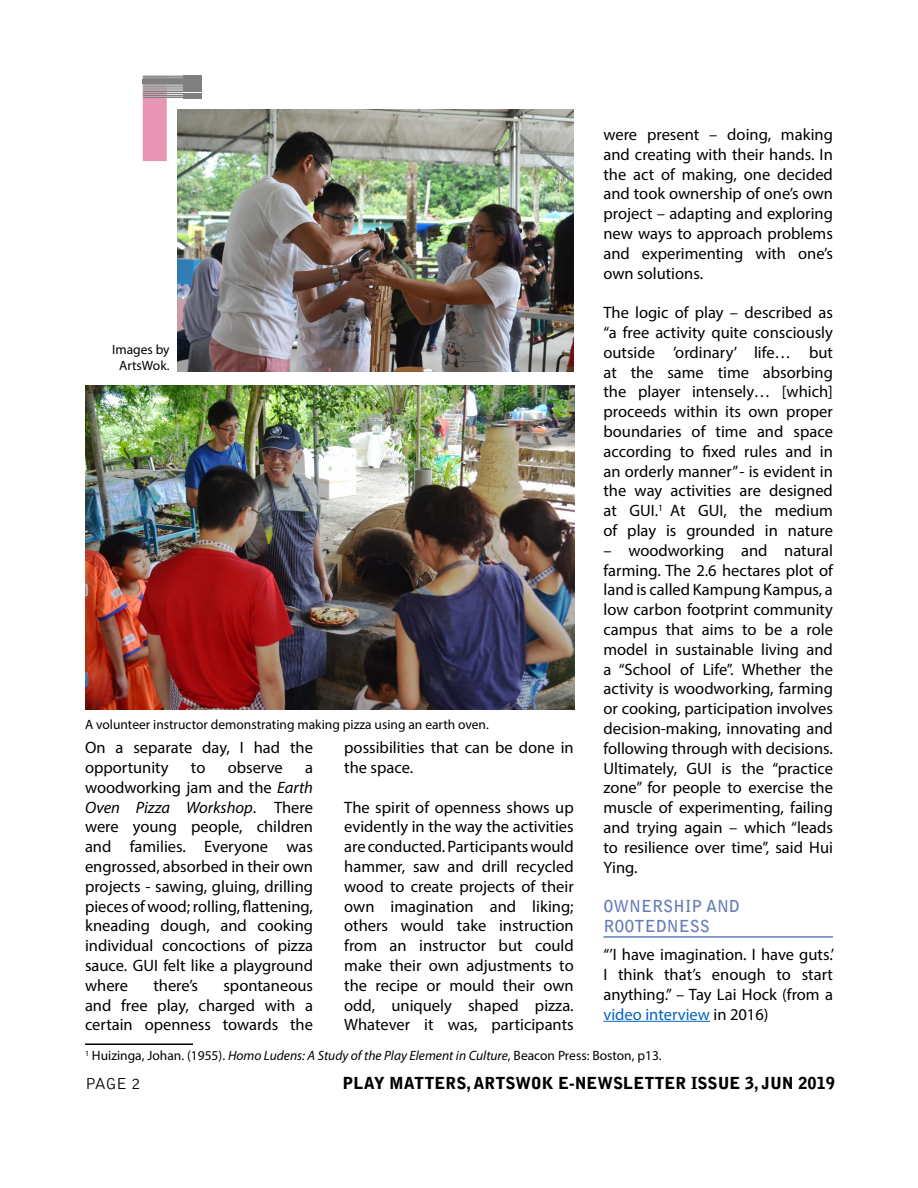
<style>
.page{position:relative;width:918px;height:1188px;background:#fff}
.page>*{position:absolute;margin:0;border:0;box-sizing:border-box;transform-origin:0 0}
.t1{font:16.5px/19.8px "Myriad Pro";color:#000;text-align:justify}
.t2{font:900 16.5px "Bell Gothic Std";color:#000}
.t3{font:700 16.5px/19.8px "Bell Gothic Std";color:#667db5}
.t4{font:300 16.5px "Bell Gothic Std";color:#000}
.t5{font:13.5px/16.2px "Myriad Pro";color:#000;text-align:center}
.s1{color:#0563c1}
.s2{font-style:italic}
</style>
<div class="page">
<hr style="left:85px;top:1043px;width:108px;height:2px;background:#000">
<hr style="left:603px;top:936px;width:230px;height:2px;background:#667db5">
<hr style="left:603px;top:1021px;width:107px;height:1px;background:#0563c1">
<img style="left:85px;top:385px;width:490px;height:324px">
<img style="left:177px;top:110px;width:397px;height:262px">
<svg style="left:143px;top:76px;width:58px;height:85px"></svg>
<p class="t1" style="left:603px;top:124px;width:231px">were present – doing, making and creating with their hands. In the act of making, one decided and took ownership of one’s own project – adapting and exploring new ways to approach problems and experimenting with one’s own solutions.</p>
<p class="t1" style="left:603px;top:302px;width:231px">The logic of play – described as “a free activity quite consciously outside ’ordinary’ life… but at the same time absorbing the player intensely… [which] proceeds within its own proper boundaries of time and space according to fixed rules and in an orderly manner”- is evident in the way activities are designed at GUI.<sup>1</sup> At GUI, the medium of play is grounded in nature</p>
<p class="t1" style="left:603px;top:540px;width:231px">– woodworking and natural farming. The 2.6 hectares plot of land is called Kampung Kampus, a low carbon footprint community campus that aims to be a role model in sustainable living and a “School of Life”. Whether the activity is woodworking, farming or cooking, participation involves decision-making, innovating and following through with decisions.<br>Ultimately, GUI is the “practice zone” for people to exercise the muscle of experimenting, failing and trying again – which “leads to resilience over time”, said Hui Ying.</p>
<p class="t3" style="left:603px;top:896px;width:138px">OWNERSHIP AND<br>ROOTEDNESS</p>
<p class="t1" style="left:603px;top:945px;width:232px">“’I have imagination. I have guts.’ I think that’s enough to start anything.” – Tay Lai Hock (from a <span class="s1">video interview</span> in 2016)</p>
<p class="t5" style="left:112px;top:341px;width:59px">Images by<br>ArtsWok.</p>
<p class="t5" style="left:85px;top:716px;width:405px">A volunteer instructor demonstrating making pizza using an earth oven.</p>
<p class="t1" style="left:85px;top:738px;width:229px">On a separate day, I had the opportunity</p>
<p class="t1" style="left:344px;top:738px;width:231px">possibilities that can be done in the space.</p>
<p class="t1" style="left:344px;top:797px;width:231px">The spirit of openness shows up evidently in the way the activities are conducted. Participants would hammer, saw and drill recycled wood to create projects of their own imagination and liking; others would take instruction from an instructor but could make their own adjustments to the recipe or mould their own odd, uniquely shaped pizza.<br>Whatever it was, participants</p>
<p class="t1" style="left:191px;top:757px;width:16px">to</p>
<p class="t1" style="left:228px;top:757px;width:57px">observe</p>
<p class="t1" style="left:85px;top:757px;width:230px;text-indent:220px">a woodworking jam and the <span class="s2">Earth Oven Pizza Workshop</span>. There were young people, children and families. Everyone was engrossed, absorbed in their own projects - sawing, gluing, drilling pieces of wood; rolling, flattening, kneading dough, and cooking individual concoctions of pizza sauce. GUI felt like a playground where</p>
<p class="t1" style="left:153px;top:975px;width:46px">there’s</p>
<p class="t1" style="left:85px;top:975px;width:230px;text-indent:138px">spontaneous and free play, charged with a certain openness towards the</p>
<p class="t5" style="left:85px;top:1048px;width:578px"><sup>1</sup> Huizinga, Johan. (1955). <span class="s2">Homo Ludens: A Study of the Play Element in Culture</span>, Beacon Press: Boston, p13.</p>
<p class="t4" style="left:85px;top:1075px;width:57px">PAGE 2</p>
<p class="t2" style="left:343px;top:1073px;width:494px">PLAY MATTERS, ARTSWOK E-NEWSLETTER ISSUE 3, JUN 2019</p>
</div>
